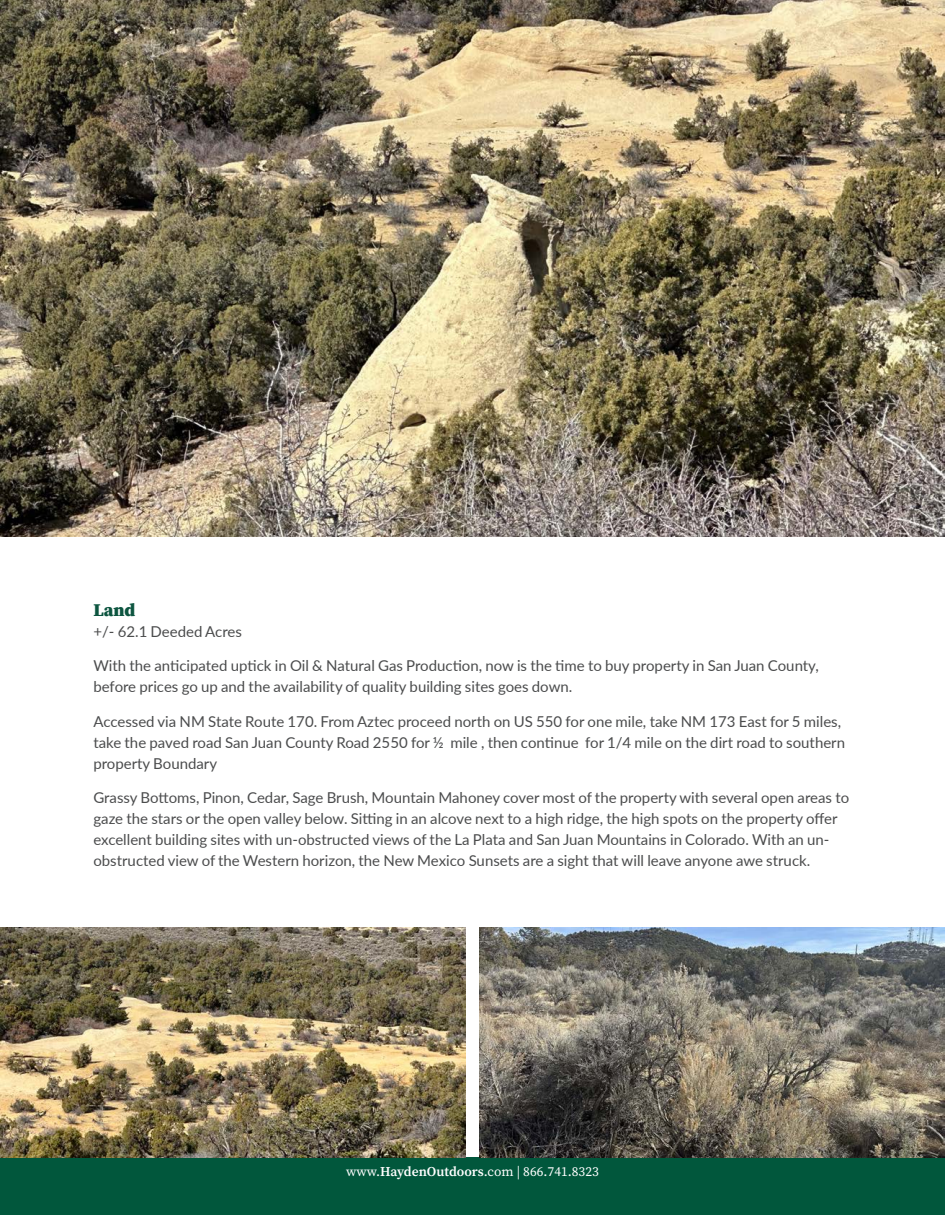
<style>
.page{position:relative;width:945px;height:1215px;background:#fff}
.page>*{position:absolute;margin:0;border:0;box-sizing:border-box;transform-origin:0 0}
.t1{font:900 18px "Source Serif Pro";color:#0d5540}
.Description_Paragraph{font:15px/21px "Lato";color:#4b4c4d}
.t2{font:13.5px "Source Serif Pro";color:#fff}
.s1{font-weight:600}
</style>
<div class="page">
<div style="left:0;top:1158px;width:945px;height:57px;background:#01573c"></div>
<img style="left:0;top:0;width:945px;height:536px">
<img style="left:0;top:927px;width:465px;height:231px">
<img style="left:480px;top:927px;width:465px;height:231px">
<p class="t1" style="left:93px;top:597px;width:44px">Land</p>
<p class="Description_Paragraph" style="left:93px;top:620px;width:150px">+/- 62.1 Deeded Acres</p>
<p class="Description_Paragraph" style="left:93px;top:655px;width:727px">With the anticipated uptick in Oil &amp; Natural Gas Production, now is the time to buy property in San Juan County, before prices go up and the availability of quality building sites goes down.</p>
<p class="Description_Paragraph" style="left:93px;top:710px;width:753px">Accessed via NM State Route 170. From Aztec proceed north on US 550 for one mile, take NM 173 East for 5 miles, take the paved road San Juan County Road 2550 for ½ mile , then continue for 1/4 mile on the dirt road to southern property Boundary</p>
<p class="Description_Paragraph" style="left:93px;top:787px;width:757px">Grassy Bottoms, Pinon, Cedar, Sage Brush, Mountain Mahoney cover most of the property with several open areas to gaze the stars or the open valley below. Sitting in an alcove next to a high ridge, the high spots on the property offer excellent building sites with un-obstructed views of the La Plata and San Juan Mountains in Colorado. With an un&shy;obstructed view of the Western horizon, the New Mexico Sunsets are a sight that will leave anyone awe struck.</p>
<p class="t2" style="left:346px;top:1163px;width:254px">www.<span class="s1">HaydenOutdoors</span>.com | 866.741.8323</p>
</div>
